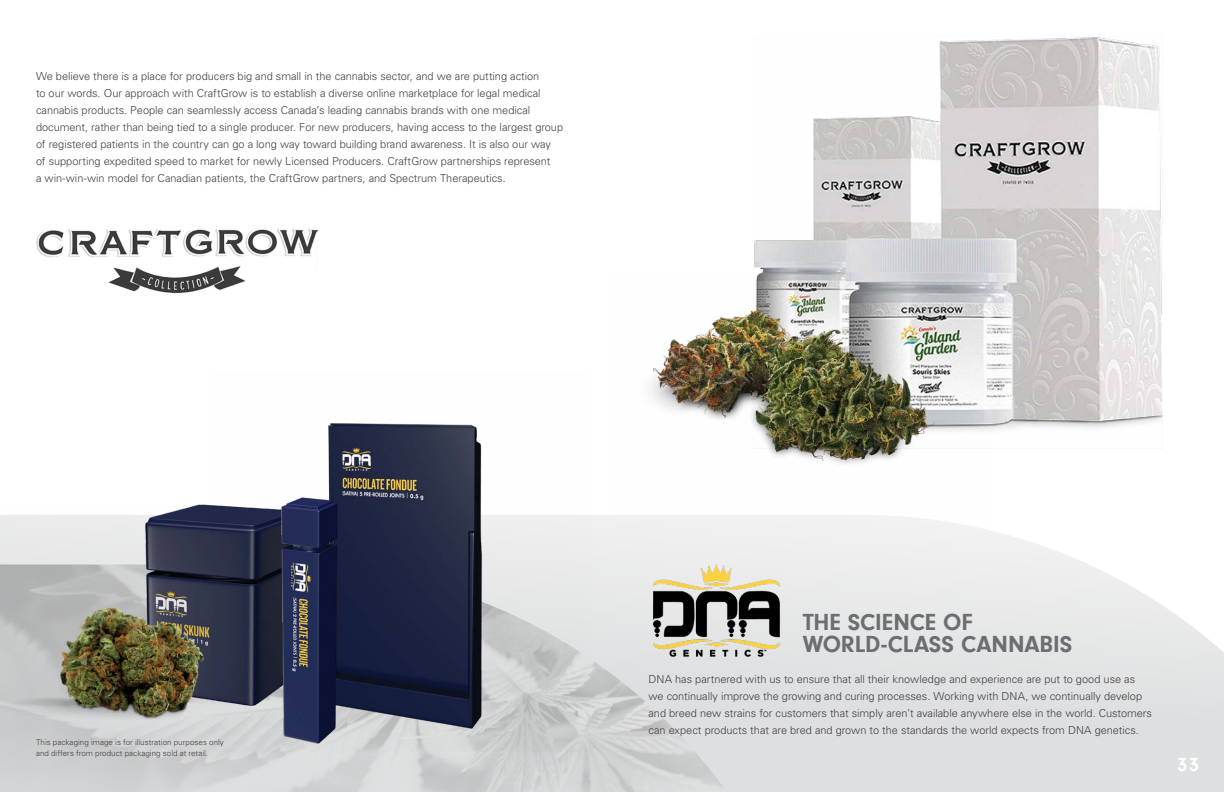
<style>
.page{position:relative;width:1224px;height:792px;background:#fff}
.page>*{position:absolute;margin:0;border:0;box-sizing:border-box;transform-origin:0 0}
.t1{font:700 24px/22px "Neuzeit Gro T";letter-spacing:-.005em;color:#6d6e71}
.t2{font:700 20px "Neuzeit Gro T";color:#fff}
.t3{font:300 11px/17px "Univers LT Std";letter-spacing:-.005em;color:#414042}
.t4{font:300 8px/11px "Univers LT Std";letter-spacing:.005em;color:#414042}
</style>
<div class="page">
<img style="left:754px;top:37px;width:409px;height:393px">
<img style="left:651px;top:272px;width:341px;height:192px">
<svg style="left:591px;top:515px;width:633px;height:277px;fill:#e6e6e7"></svg>
<img style="left:0;top:564px;width:826px;height:228px">
<img style="left:328px;top:423px;width:263px;height:329px">
<img style="left:174px;top:470px;width:290px;height:304px">
<img style="left:0;top:511px;width:247px;height:263px">
<img style="left:37px;top:228px;width:280px;height:65px">
<img style="left:629px;top:551px;width:173px;height:119px">
<p class="t3" style="left:36px;top:68px;width:529px">We believe there is a place for producers big and small in the cannabis sector, and we are putting action<br>to our words. Our approach with CraftGrow is to establish a diverse online marketplace for legal medical cannabis products. People can seamlessly access Canada’s leading cannabis brands with one medical document, rather than being tied to a single producer. For new producers, having access to the largest group of registered patients in the country can go a long way toward building brand awareness. It is also our way of supporting expedited speed to market for newly Licensed Producers. CraftGrow partnerships represent<br>a win-win-win model for Canadian patients, the CraftGrow partners, and Spectrum Therapeutics.</p>
<p class="t4" style="left:36px;top:737px;width:189px">This packaging image is for illustration purposes only and differs from product packaging sold at retail.</p>
<h1 class="t1" style="left:803px;top:611px;width:271px">THE SCIENCE OF<br>WORLD-CLASS CANNABIS</h1>
<p class="t3" style="left:649px;top:671px;width:505px">DNA has partnered with us to ensure that all their knowledge and experience are put to good use as we continually improve the growing and curing processes. Working with DNA, we continually develop and breed new strains for customers that simply aren’t available anywhere else in the world. Customers can expect products that are bred and grown to the standards the world expects from DNA genetics.</p>
<h2 class="t2" style="left:1177px;top:754px;width:23px">33</h2>
</div>
